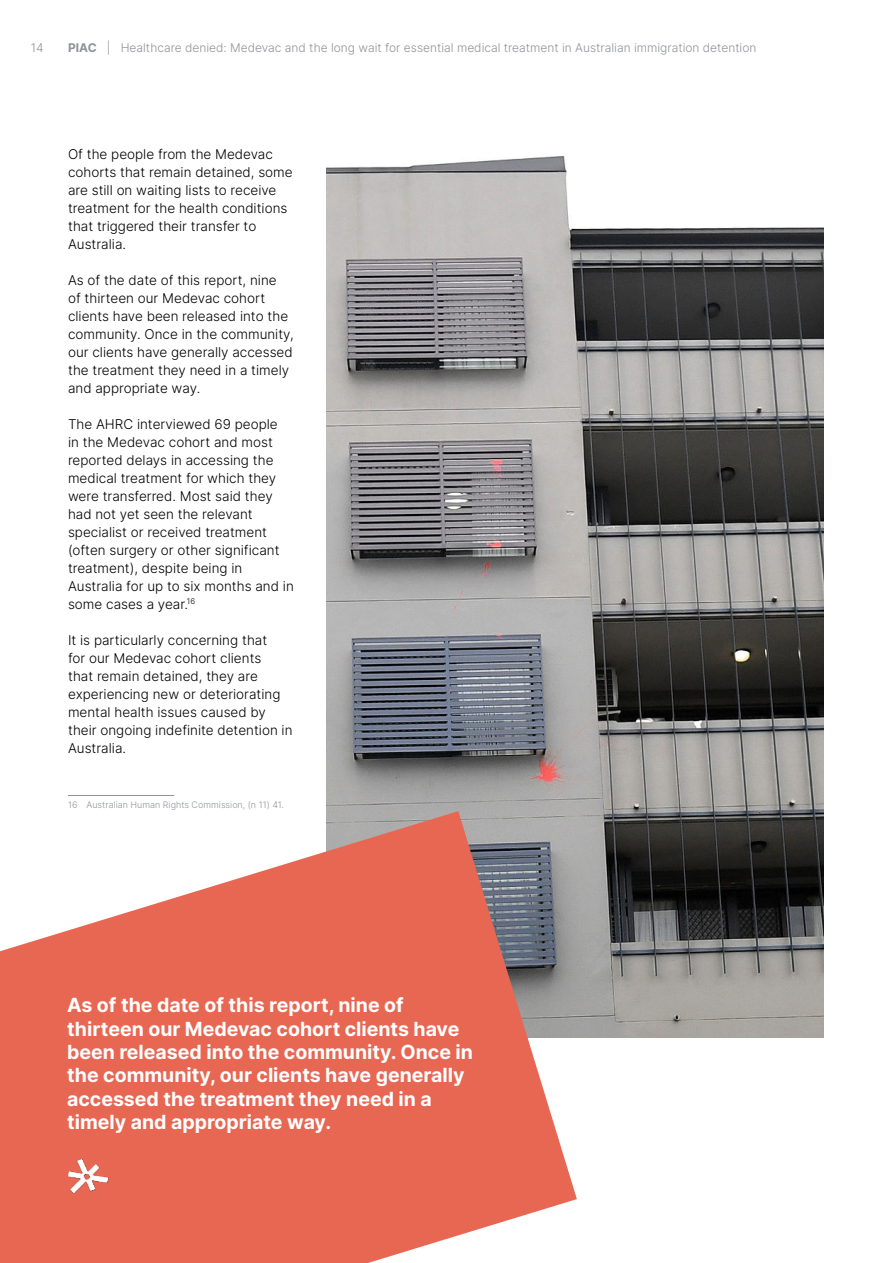
<style>
.page{position:relative;width:893px;height:1263px;background:#fff}
.page>*{position:absolute;margin:0;border:0;box-sizing:border-box;transform-origin:0 0}
.t1{font:700 19.5px/23.4px "Inter";color:#fff}
.t2{font:300 13.5px/18px "Inter";color:#000}
.t3{font:300 12px "Inter";color:#909398}
.t4{font:300 9px "Inter";color:#909398}
.s1{font-weight:700}
</style>
<div class="page">
<img style="left:326px;top:155px;width:497px;height:882px">
<hr style="left:68px;top:795px;width:106px;height:1px;background:#909398">
<svg style="left:0;top:811px;width:577px;height:452px;fill:#e86752"></svg>
<img style="left:59px;top:1150px;width:57px;height:53px">
<p class="t3" style="left:31px;top:40px;width:14px">14</p>
<p class="t3" style="left:68px;top:40px;width:690px"><span class="s1">PIAC</span> | Healthcare denied: Medevac and the long wait for essential medical treatment in Australian immigration detention</p>
<p class="t2" style="left:68px;top:145px;width:226px">Of the people from the Medevac cohorts that remain detained, some are still on waiting lists to receive treatment for the health conditions that triggered their transfer to<br>Australia.</p>
<p class="t2" style="left:68px;top:271px;width:227px">As of the date of this report, nine<br>of thirteen our Medevac cohort clients have been released into the community. Once in the community, our clients have generally accessed the treatment they need in a timely and appropriate way.</p>
<p class="t2" style="left:68px;top:415px;width:227px">The AHRC interviewed 69 people<br>in the Medevac cohort and most reported delays in accessing the medical treatment for which they were transferred. Most said they had not yet seen the relevant specialist or received treatment (often surgery or other significant treatment), despite being in<br>Australia for up to six months and in some cases a year.<sup>16</sup></p>
<p class="t2" style="left:68px;top:631px;width:226px">It is particularly concerning that<br>for our Medevac cohort clients<br>that remain detained, they are experiencing new or deteriorating mental health issues caused by their ongoing indefinite detention in<br>Australia.</p>
<p class="t4" style="left:68px;top:800px;width:217px">16 Australian Human Rights Commission, (n 11) 41.</p>
<h1 class="t1" style="left:67px;top:993px;width:407px">As of the date of this report, nine of thirteen our Medevac cohort clients have been released into the community. Once in the community, our clients have generally accessed the treatment they need in a timely and appropriate way.</h1>
</div>
